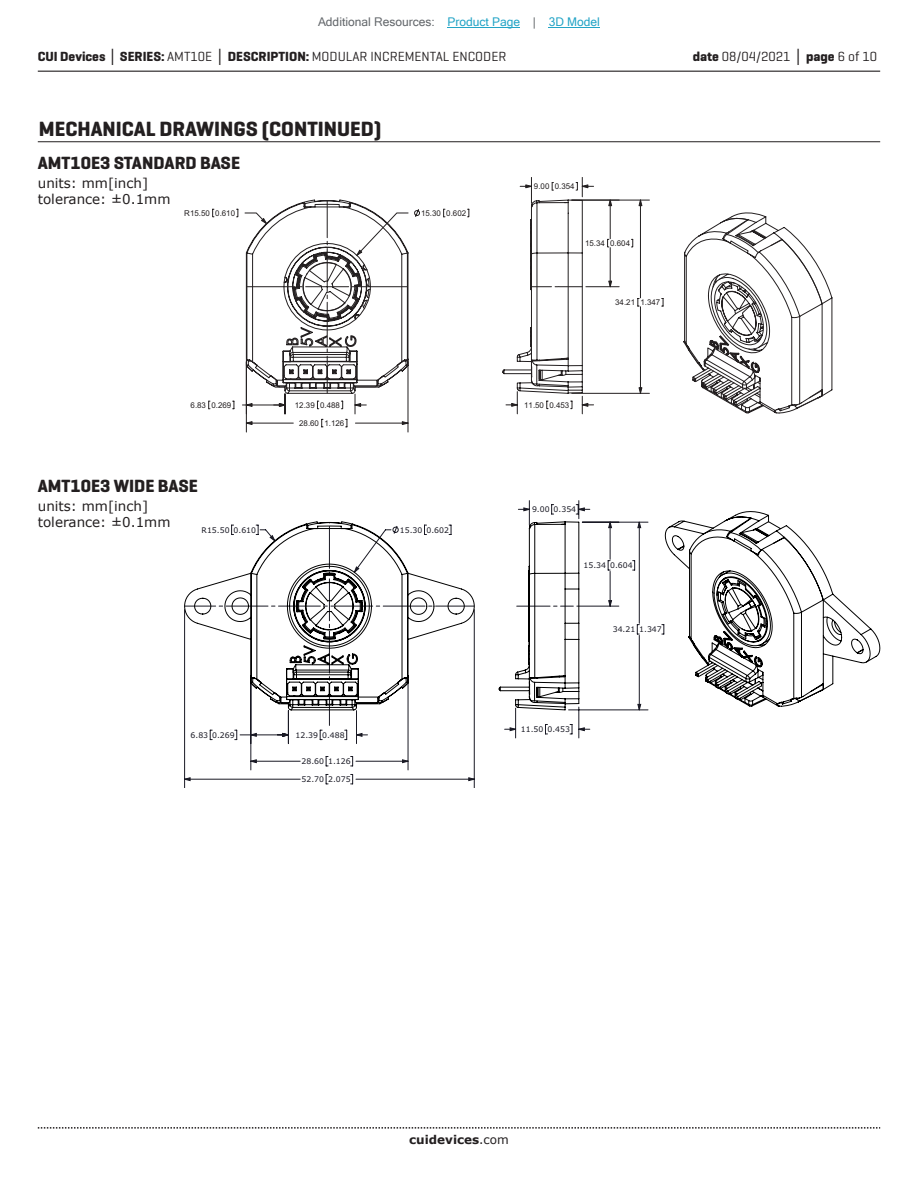
<style>
.page{position:relative;width:918px;height:1188px;background:#fff}
.page>*{position:absolute;margin:0;border:0;box-sizing:border-box;transform-origin:0 0}
.t1{font:700 21px "Geogrotesque";color:#231f20}
.t2{font:700 18px "Geogrotesque";color:#231f20}
.t3{font:13.5px "Geogrotesque";color:#231f20}
.t4{font:13.5px/16.2px "Verdana";color:#231f20}
.t5{font:12px "Microsoft Sans Serif";color:#63676b}
.t6{font:700 12px "Verdana";color:#231f20}
.t7{font:7.95px "Arial";color:#231f20}
.t8{font:7.8px "Verdana";color:#191924}
.s1{color:#23a4c6}
.s2{font-weight:700}
.s3{font-family:"Verdana";font-weight:700}
.s4{font-weight:400}
</style>
<div class="page">
<hr style="left:38px;top:71px;width:842px;height:1px;background:#231f20">
<svg style="left:38px;top:1127px;width:842px;height:2px"></svg>
<svg style="left:185px;top:725px;width:290px;height:56px"></svg>
<svg style="left:251px;top:508px;width:340px;height:255px"></svg>
<svg style="left:184px;top:511px;width:696px;height:214px"></svg>
<hr style="left:38px;top:141px;width:842px;height:1px;background:#231f20">
<svg style="left:684px;top:212px;width:149px;height:202px"></svg>
<svg style="left:642px;top:281px;width:122px;height:111px"></svg>
<hr style="left:408px;top:362px;width:1px;height:70px;background:#231f20">
<hr style="left:246px;top:362px;width:1px;height:70px;background:#231f20">
<svg style="left:208px;top:199px;width:261px;height:229px"></svg>
<hr style="left:572px;top:200px;width:77px;height:1px;background:#231f20">
<hr style="left:572px;top:393px;width:77px;height:1px;background:#231f20">
<svg style="left:662px;top:298px;width:2px;height:9px"></svg>
<svg style="left:502px;top:177px;width:140px;height:237px"></svg>
<hr style="left:448px;top:27px;width:72px;height:1px;background:#23a4c6">
<hr style="left:549px;top:27px;width:51px;height:1px;background:#23a4c6">
<h3 class="t5" style="left:318px;top:15px;width:283px">Additional Resources: <span class="s1">Product Page</span> | <span class="s1">3D Model</span></h3>
<h3 class="t3" style="left:38px;top:48px;width:470px"><span class="s2">CUI Devices</span> <span class="s3">│</span> <span class="s2">SERIES:</span> AMT10E <span class="s3">│</span> <span class="s2">DESCRIPTION:</span> MODULAR INCREMENTAL ENCODER</h3>
<h3 class="t3" style="left:693px;top:48px;width:186px"><span class="s2">date</span> 08/04/2021 <span class="s3">│</span> <span class="s2">page</span> 6 of 10</h3>
<h1 class="t1" style="left:39px;top:116px;width:344px">MECHANICAL DRAWINGS (CONTINUED)</h1>
<h3 class="t4" style="left:38px;top:175px;width:134px">units: mm[inch] tolerance: ±0.1mm</h3>
<h2 class="t2" style="left:38px;top:152px;width:204px">AMT10E3 STANDARD BASE</h2>
<p class="t7" style="left:184px;top:207px;width:52px">R15.50 0.610</p>
<p class="t7" style="left:421px;top:207px;width:47px">15.30 0.602</p>
<p class="t7" style="left:191px;top:399px;width:17px">6.83</p>
<p class="t7" style="left:295px;top:399px;width:21px">12.39</p>
<p class="t7" style="left:211px;top:399px;width:21px">0.269</p>
<p class="t7" style="left:320px;top:399px;width:21px">0.488</p>
<h2 class="t2" style="left:38px;top:475px;width:162px">AMT10E3 WIDE BASE</h2>
<p class="t7" style="left:299px;top:418px;width:47px">28.60 1.126</p>
<h3 class="t4" style="left:38px;top:498px;width:134px">units: mm[inch] tolerance: ±0.1mm</h3>
<p class="t8" style="left:202px;top:525px;width:56px">R15.50 0.610</p>
<p class="t8" style="left:400px;top:525px;width:51px">15.30 0.602</p>
<p class="t8" style="left:191px;top:730px;width:46px">6.83 0.269</p>
<p class="t8" style="left:296px;top:730px;width:51px">12.39 0.488</p>
<p class="t8" style="left:302px;top:774px;width:51px">52.70 2.075</p>
<p class="t8" style="left:302px;top:756px;width:51px">28.60 1.126</p>
<p class="t7" style="left:534px;top:181px;width:42px">9.00 0.354</p>
<p class="t7" style="left:585px;top:238px;width:47px">15.34 0.604</p>
<p class="t7" style="left:615px;top:297px;width:47px">34.21 1.347</p>
<p class="t7" style="left:524px;top:399px;width:47px">11.50 0.453</p>
<p class="t8" style="left:532px;top:504px;width:46px">9.00 0.354</p>
<p class="t8" style="left:584px;top:560px;width:51px">15.34 0.604</p>
<p class="t8" style="left:613px;top:624px;width:51px">34.21 1.347</p>
<p class="t8" style="left:521px;top:724px;width:51px">11.50 0.453</p>
<h3 class="t6" style="left:409px;top:1131px;width:101px">cuidevices<span class="s4">.com</span></h3>
</div>
